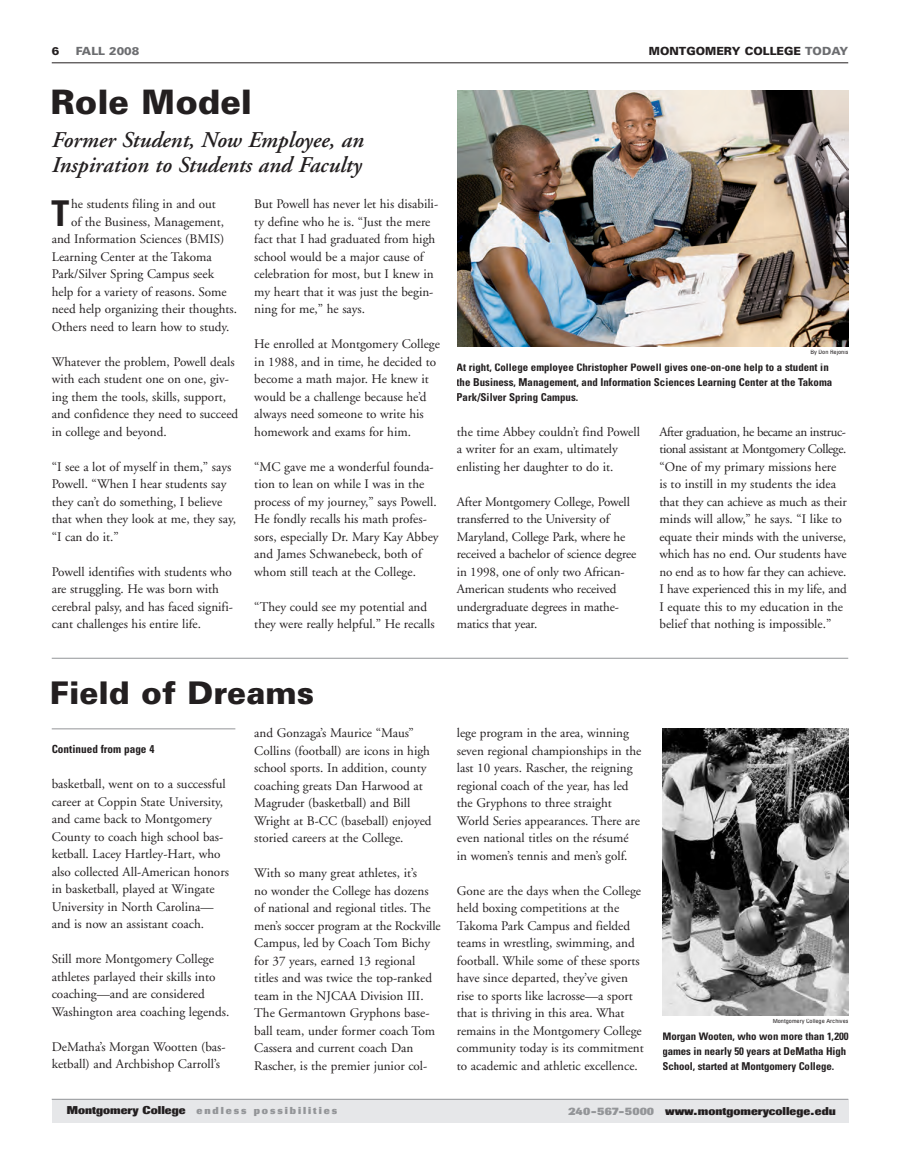
<style>
.page{position:relative;width:900px;height:1170px;background:#fff}
.page>*{position:absolute;margin:0;border:0;box-sizing:border-box;transform-origin:0 0}
.t1{font:700 condensed 35.5px "Univers";color:#231f20}
.t2{font:900 33.75px "Univers";color:#231f20}
.t3{font:900 31.25px "Univers";color:#231f20}
.t4{font:italic 600 22.5px/25px "Adobe Garamond";color:#231f20}
.t5{font:13.12px/17.5px "Adobe Garamond";color:#231f20}
.t6{font:13px/17.5px "Adobe Garamond";letter-spacing:-.01em;color:#231f20}
.t7{font:13px/17.5px "Adobe Garamond";letter-spacing:-.03em;color:#231f20}
.t8{font:800 11.25px "Imago";color:#231f20}
.t9{font:900 11.25px "Univers";color:#231f20}
.t10{font:700 condensed 11.25px "Univers";color:#231f20}
.t11{font:900 11.25px "Univers";color:#6c6d70}
.t12{font:700 condensed 10.88px/15px "Univers";color:#231f20}
.t13{font:700 condensed 10.75px/15px "Univers";letter-spacing:-.005em;color:#231f20}
.t14{font:800 10px "Imago";letter-spacing:.195em;color:#939598}
.t15{font:condensed 6.25px "Univers";color:#231f20}
.s1{color:#6c6d70}
.s2{font-size:13.12px}
.s3{font-size:13px}
.s4{font-size:11.25px;color:#231f20}
.s5{color:#939598}
</style>
<div class="page">
<div style="left:52px;top:1100px;width:796px;height:23px;background:#e6e7e9"></div>
<hr style="left:52px;top:1099px;width:796px;height:1px;background:#939598">
<hr style="left:52px;top:63px;width:796px;height:1px;background:#231f20">
<img style="left:457px;top:90px;width:391px;height:256px">
<hr style="left:52px;top:658px;width:796px;height:1px;background:#939598">
<hr style="left:52px;top:729px;width:183px;height:1px;background:#939598">
<img style="left:663px;top:729px;width:185px;height:286px">
<p class="t9" style="left:52px;top:47px;width:9px">6</p>
<p class="t11" style="left:76px;top:47px;width:65px">FALL 2008</p>
<p class="t9" style="left:649px;top:47px;width:201px">MONTGOMERY COLLEGE <span class="s1">TODAY</span></p>
<h2 class="t2" style="left:51px;top:90px;width:203px">Role Model</h2>
<h3 class="t4" style="left:52px;top:129px;width:314px">Former Student, Now Employee, an<br>Inspiration to Students and Faculty</h3>
<h1 class="t1" style="left:52px;top:200px;width:19px">T</h1>
<p class="t5" style="left:71px;top:196px;width:146px">he students filing in and out</p>
<p class="t5" style="left:71px;top:214px;width:155px">of the Business, Management,</p>
<p class="t5" style="left:52px;top:231px;width:174px">and Information Sciences (BMIS)</p>
<p class="t5" style="left:52px;top:249px;width:161px">Learning Center at the Takoma</p>
<p class="t5" style="left:52px;top:266px;width:164px">Park/Silver Spring Campus seek</p>
<p class="t5" style="left:52px;top:284px;width:177px">help for a variety of reasons. Some</p>
<p class="t5" style="left:52px;top:301px;width:187px">need help organizing their thoughts.</p>
<p class="t5" style="left:52px;top:319px;width:179px">Others need to learn how to study.</p>
<p class="t5" style="left:52px;top:354px;width:188px">Whatever the problem, Powell deals with each student one on one, giv&shy;ing them the tools, skills, support, and confidence they need to succeed in college and beyond.</p>
<p class="t5" style="left:52px;top:459px;width:186px">“I see a lot of myself in them,” says<br>Powell. “When I hear students say they can’t do something, I believe that when they look at me, they say, “I can do it.”</p>
<p class="t5" style="left:52px;top:564px;width:183px">Powell identifies with students who are struggling. He was born with cerebral palsy, and has faced signifi&shy;cant challenges his entire life.</p>
<p class="t5" style="left:254px;top:196px;width:185px">But Powell has never let his disabili&shy;ty define who he is. “Just the mere fact that I had graduated from high school would be a major cause of celebration for most, but I knew in my heart that it was just the begin&shy;ning for me,” he says.</p>
<p class="t5" style="left:254px;top:336px;width:187px">He enrolled at Montgomery College in 1988, and in time, he decided to become a math major. He knew it would be a challenge because he’d always need someone to write his homework and exams for him.</p>
<p class="t5" style="left:254px;top:459px;width:186px">“MC gave me a wonderful founda&shy;tion to lean on while I was in the process of my journey,” says Powell.<br>He fondly recalls his math profes&shy;sors, especially Dr. Mary Kay Abbey and James Schwanebeck, both of whom still teach at the College.</p>
<p class="t5" style="left:254px;top:599px;width:182px">“They could see my potential and they were really helpful.” He recalls</p>
<p class="t15" style="left:810px;top:350px;width:40px">By Don Rejonis</p>
<p class="t12" style="left:457px;top:360px;width:377px">At right, College employee Christopher Powell gives one-on-one help to a student in the Business, Management, and Information Sciences Learning Center at the Takoma<br>Park/Silver Spring Campus.</p>
<p class="t5" style="left:457px;top:424px;width:185px">the time Abbey couldn’t find Powell a writer for an exam, ultimately enlisting her daughter to do it.</p>
<p class="t6" style="left:457px;top:494px;width:181px">After Montgomery College, Powell transferred to the University of<br>Maryland, College Park, where he received a bachelor of science degree in 1998, one of only two African-<br>American students who received undergraduate degrees in mathe&shy;matics that year.</p>
<p class="t7" style="left:659px;top:424px;width:188px">After graduation, he became an instruc&shy;tional assistant at Montgomery College.</p>
<p class="t5" style="left:659px;top:459px;width:178px">“One of my primary missions here is to instill in my students the idea</p>
<p class="t6" style="left:659px;top:494px;width:189px">that they can achieve as much as their</p>
<p class="t5" style="left:659px;top:511px;width:184px">minds will allow,” he says. “I like to</p>
<p class="t6" style="left:659px;top:529px;width:189px;text-align:justify">equate their minds with the universe, which has no end. Our students have no end as to how far they can achieve.<br>I have experienced this in my life, and</p>
<p class="t5" style="left:659px;top:599px;width:185px">I equate this to my education in the belief that nothing is impossible.”</p>
<h3 class="t3" style="left:50px;top:681px;width:266px">Field of Dreams</h3>
<p class="t10" style="left:52px;top:745px;width:104px">Continued from page 4</p>
<p class="t5" style="left:52px;top:777px;width:179px">basketball, went on to a successful career at Coppin State University, and came back to Montgomery<br>County to coach high school bas&shy;ketball. Lacey Hartley-Hart, who also collected All-American honors in basketball, played at Wingate<br>University in North Carolina— and is now an assistant coach.</p>
<p class="t5" style="left:52px;top:952px;width:179px">Still more Montgomery College athletes parlayed their skills into coaching—and are considered Washington area coaching legends.</p>
<p class="t5" style="left:52px;top:1039px;width:175px">DeMatha’s Morgan Wootten (bas&shy;ketball) and Archbishop Carroll’s</p>
<p class="t5" style="left:254px;top:725px;width:179px">and Gonzaga’s Maurice “Maus”<br>Collins (football) are icons in high school sports. In addition, county coaching greats Dan Harwood at<br>Magruder (basketball) and Bill<br>Wright at B-CC (baseball) enjoyed storied careers at the College.</p>
<p class="t5" style="left:254px;top:865px;width:178px">With so many great athletes, it’s no wonder the College has dozens of national and regional titles. The</p>
<p class="t6" style="left:254px;top:918px;width:188px">men’s soccer program at the Rockville</p>
<p class="t5" style="left:254px;top:935px;width:182px">Campus, led by Coach Tom Bichy for 37 years, earned 13 regional titles and was twice the top-ranked team in the NJCAA Division III.<br>The Germantown Gryphons base&shy;ball team, under former coach Tom<br>Cassera and current coach Dan<br>Rascher, is the premier junior col-</p>
<p class="t5" style="left:457px;top:725px;width:186px">lege program in the area, winning seven regional championships in the last 10 years. Rascher, the reigning regional coach of the year, has led the Gryphons to three straight World Series appearances. There are even national titles on the résumé in women’s tennis and men’s golf.</p>
<p class="t5" style="left:457px;top:883px;width:186px">Gone are the days when the College held boxing competitions at the Takoma Park Campus and fielded teams in wrestling, swimming, and football. While some of these sports have since departed, they’ve given rise to sports like lacrosse—a sport</p>
<p class="t6" style="left:457px;top:1005px;width:169px"><span class="s2">that</span> is thriving in this area. What</p>
<p class="t5" style="left:457px;top:1023px;width:189px"><span class="s3">remains</span> in the Montgomery College community today is its commitment to academic and athletic excellence.</p>
<p class="t15" style="left:773px;top:1019px;width:77px">Montgomery College Archives</p>
<p class="t13" style="left:662px;top:1029px;width:188px">Morgan Wooten, who won more than 1,200 games in nearly 50 years at DeMatha High<br>School, started at Montgomery College.</p>
<p class="t14" style="left:67px;top:1107px;width:272px"><span class="s4">Montgomery College</span> endless possibilities</p>
<p class="t8" style="left:568px;top:1107px;width:269px"><span class="s5">240-567-5000</span> www.montgomerycollege.edu</p>
</div>
